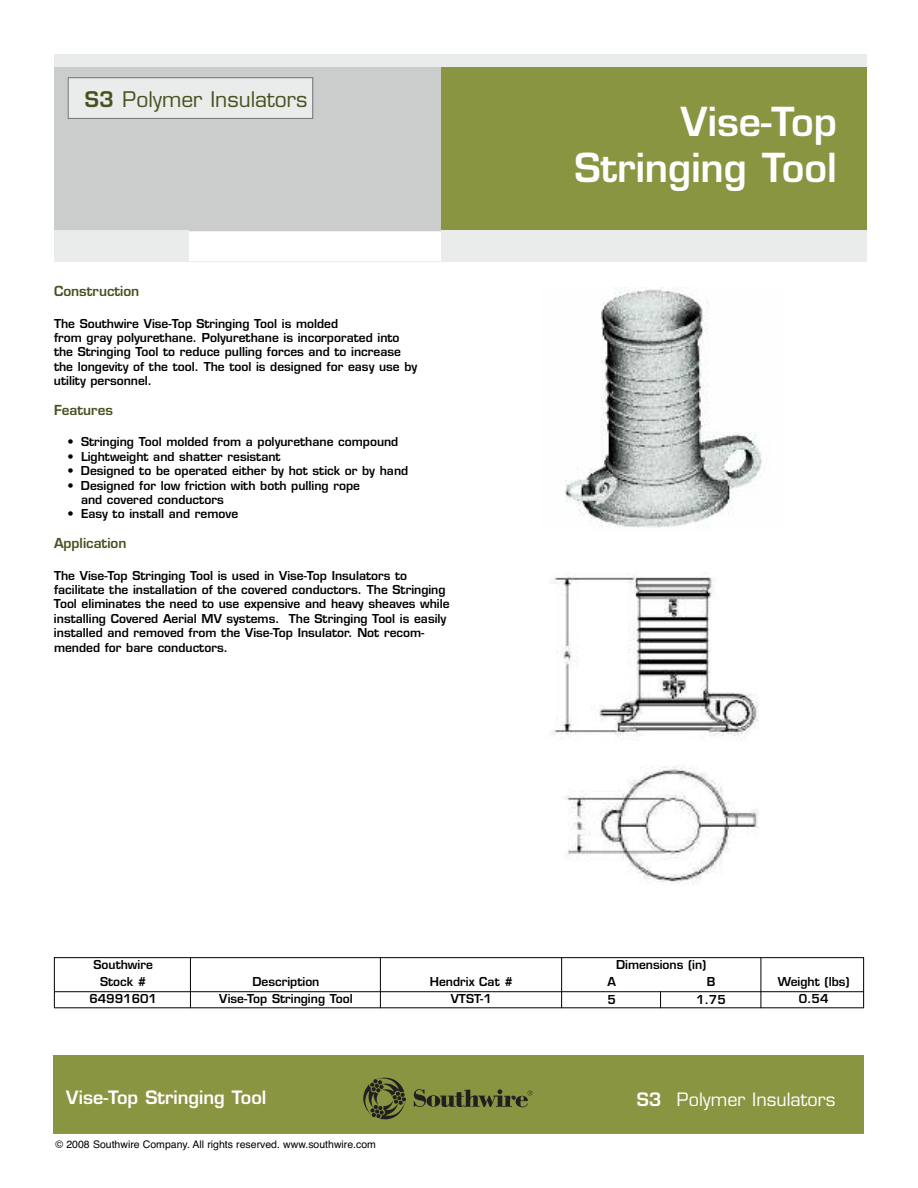
<style>
.page{position:relative;width:918px;height:1188px;background:#fff}
.page>*{position:absolute;margin:0;border:0;box-sizing:border-box;transform-origin:0 0}
.t1{font:600 39px/46.8px "Eurostile";color:#fff;text-align:right}
.t2{font:21px "Eurostile";color:#47511e}
.t3{font:600 18px "Eurostile";color:#fff}
.t4{font:18px "Eurostile";color:#fff}
.t5{font:600 13.5px "Eurostile";color:#47511e}
.t6{font:600 12px/14.4px "Eurostile";color:#000;text-align:center}
.t7{font:10.5px "Helvetica";color:#000}
.s1{font-weight:600}
</style>
<div class="page">
<div style="left:54px;top:957px;width:810px;height:51px;border:1px solid #000"></div>
<img style="left:565px;top:287px;width:197px;height:241px">
<div style="left:188px;top:231px;width:257px;height:31px;border:1px solid #eaebeb"></div>
<div style="left:54px;top:54px;width:812px;height:18px;background:#eaebeb"></div>
<div style="left:441px;top:68px;width:425px;height:163px;background:#8a9542"></div>
<div style="left:54px;top:68px;width:387px;height:163px;background:#cbcdcd"></div>
<div style="left:54px;top:231px;width:135px;height:31px;background:#eaebeb"></div>
<div style="left:441px;top:231px;width:425px;height:31px;background:#eaebeb"></div>
<div style="left:69px;top:78px;width:243px;height:40px;background:#eaebeb"></div>
<div style="left:68px;top:77px;width:245px;height:42px;border:1px solid #737578"></div>
<hr style="left:54px;top:991px;width:809px;height:1px;background:#000">
<hr style="left:561px;top:958px;width:1px;height:50px;background:#000">
<svg style="left:660px;top:991px;width:1px;height:17px"></svg>
<hr style="left:380px;top:958px;width:1px;height:50px;background:#000">
<hr style="left:190px;top:958px;width:1px;height:50px;background:#000">
<img style="left:552px;top:572px;width:207px;height:313px">
<hr style="left:761px;top:958px;width:1px;height:50px;background:#000">
<div style="left:54px;top:1056px;width:810px;height:78px;background:#8a9542"></div>
<svg style="left:363px;top:1078px;width:43px;height:41px"></svg>
<svg style="left:414px;top:1089px;width:119px;height:18px"></svg>
<h2 class="t2" style="left:85px;top:91px;width:224px"><span class="s1">S3</span> Polymer Insulators</h2>
<p class="t5" style="left:54px;top:286px;width:87px">Construction</p>
<p class="t6" style="left:54px;top:317px;width:365px;text-align:left">The Southwire Vise-Top Stringing Tool is molded<br>from gray polyurethane. Polyurethane is incorporated into the Stringing Tool to reduce pulling forces and to increase the longevity of the tool. The tool is designed for easy use by utility personnel.</p>
<p class="t5" style="left:54px;top:405px;width:60px">Features</p>
<p class="t6" style="left:68px;top:436px;width:332px">• Stringing Tool molded from a polyurethane compound</p>
<p class="t6" style="left:68px;top:450px;width:215px">• Lightweight and shatter resistant</p>
<p class="t6" style="left:67px;top:465px;width:342px">• Designed to be operated either by hot stick or by hand</p>
<p class="t6" style="left:81px;top:479px;width:281px;text-align:left;text-indent:-14px">• Designed for low friction with both pulling rope and covered conductors</p>
<p class="t6" style="left:68px;top:508px;width:172px">• Easy to install and remove</p>
<p class="t5" style="left:54px;top:538px;width:74px">Application</p>
<p class="t6" style="left:54px;top:569px;width:397px;text-align:left">The Vise-Top Stringing Tool is used in Vise-Top Insulators to facilitate the installation of the covered conductors. The Stringing Tool eliminates the need to use expensive and heavy sheaves while installing Covered Aerial MV systems. The Stringing Tool is easily installed and removed from the Vise-Top Insulator. Not recom&shy;mended for bare conductors.</p>
<h1 class="t1" style="left:575px;top:102px;width:264px">Vise-Top<br>Stringing Tool</h1>
<p class="t6" style="left:94px;top:959px;width:61px">Southwire</p>
<p class="t6" style="left:616px;top:959px;width:92px">Dimensions (in)</p>
<p class="t6" style="left:89px;top:974px;width:69px;line-height:17.1px">Stock #<br>64991601</p>
<p class="t6" style="left:778px;top:974px;width:73px;line-height:17.1px">Weight (lbs)<br>0.54</p>
<p class="t6" style="left:430px;top:975px;width:85px;line-height:17.1px">Hendrix Cat #<br>VTST-1</p>
<p class="t6" style="left:219px;top:975px;width:135px;line-height:17.2px">Description<br>Vise-Top Stringing Tool</p>
<p class="t6" style="left:608px;top:975px;width:10px;line-height:17.1px;text-align:left">A<br>5</p>
<p class="t6" style="left:696px;top:975px;width:31px;line-height:17.1px">B<br>1.75</p>
<h3 class="t3" style="left:66px;top:1091px;width:202px">Vise-Top Stringing Tool</h3>
<h3 class="t4" style="left:637px;top:1093px;width:200px"><span class="s1">S3</span> Polymer Insulators</h3>
<p class="t7" style="left:56px;top:1138px;width:322px">© 2008 Southwire Company. All rights reserved. www.southwire.com</p>
<p class="t7" style="left:99px;top:1141px;width:136px">© 2006 Southwire Company.</p>
</div>
